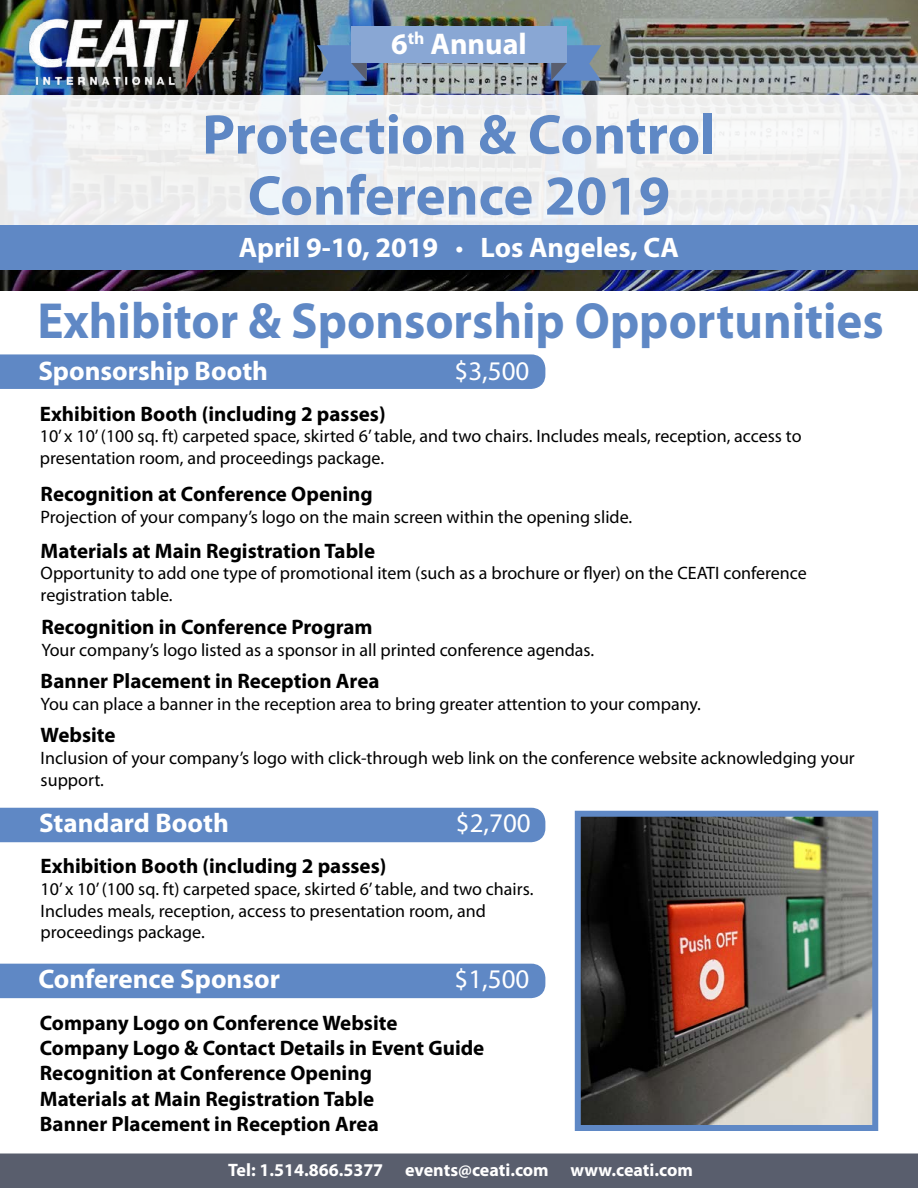
<style>
.page{position:relative;width:918px;height:1188px;background:#fff}
.page>*{position:absolute;margin:0;border:0;box-sizing:border-box;transform-origin:0 0}
.t1{font:700 56.55px/61.1px "Myriad Pro";color:#5f88c5;text-align:center}
.t2{font:700 51px "Myriad Pro";color:#5f88c5;scale:.96 1}
.t3{font:700 30px "Myriad Pro";color:#fff}
.t4{font:700 28.35px "Myriad Pro";color:#fff}
.t5{font:700 27px "Myriad Pro";color:#fff}
.t6{font:27px "Myriad Pro";color:#fff}
.t7{font:700 21px/25.2px "Myriad Pro";color:#000}
.t8{font:18px/21.6px "Myriad Pro";color:#000}
.t9{font:700 18px "Myriad Pro";color:#fff}
.s1{font-weight:400}
</style>
<div class="page">
<img style="left:0;top:0;width:918px;height:291px">
<div style="left:0;top:96px;width:918px;height:140px;background:#eff1f2"></div>
<div style="left:0;top:225px;width:918px;height:45px;background:#5f88c5"></div>
<div style="left:0;top:354px;width:545px;height:35px;background:#5f88c5"></div>
<div style="left:0;top:808px;width:545px;height:34px;background:#5f88c5"></div>
<div style="left:0;top:964px;width:545px;height:34px;background:#5f88c5"></div>
<div style="left:0;top:1154px;width:918px;height:34px;background:#595e6d"></div>
<img style="left:582px;top:818px;width:289px;height:306px">
<div style="left:575px;top:811px;width:303px;height:320px;border:6px solid #5f88c5"></div>
<img style="left:0;top:0;width:248px;height:96px">
<div style="left:351px;top:26px;width:216px;height:37px;background:#89a7d4"></div>
<svg style="left:317px;top:45px;width:50px;height:36px"></svg>
<svg style="left:551px;top:45px;width:50px;height:36px"></svg>
<h3 class="t3" style="left:391px;top:24px;width:137px">6<sup>th</sup> Annual</h3>
<h1 class="t1" style="left:202px;top:102px;width:515px">Protection &amp; Control<br>Conference 2019</h1>
<h3 class="t4" style="left:239px;top:229px;width:442px">April 9-10, 2019 <span class="s1">•</span> Los Angeles, CA</h3>
<h2 class="t2" style="left:37px;top:287px;width:883px">Exhibitor &amp; Sponsorship Opportunities</h2>
<h3 class="t5" style="left:38px;top:354px;width:231px">Sponsorship Booth</h3>
<h3 class="t6" style="left:455px;top:355px;width:76px">$3,500</h3>
<p class="t7" style="left:40px;top:401px;width:347px">Exhibition Booth (including 2 passes)</p>
<p class="t8" style="left:40px;top:425px;width:763px">10’ x 10’ (100 sq. ft) carpeted space, skirted 6’ table, and two chairs. Includes meals, reception, access to presentation room, and proceedings package.</p>
<p class="t7" style="left:41px;top:481px;width:334px">Recognition at Conference Opening</p>
<p class="t8" style="left:41px;top:506px;width:593px">Projection of your company’s logo on the main screen within the opening slide.</p>
<p class="t7" style="left:41px;top:537px;width:336px">Materials at Main Registration Table</p>
<p class="t8" style="left:41px;top:562px;width:768px">Opportunity to add one type of promotional item (such as a brochure or flyer) on the CEATI conference registration table.</p>
<p class="t7" style="left:41px;top:614px;width:333px">Recognition in Conference Program</p>
<p class="t8" style="left:41px;top:639px;width:554px">Your company’s logo listed as a sponsor in all printed conference agendas.</p>
<p class="t7" style="left:41px;top:668px;width:340px">Banner Placement in Reception Area</p>
<p class="t8" style="left:41px;top:693px;width:662px">You can place a banner in the reception area to bring greater attention to your company.</p>
<p class="t7" style="left:41px;top:722px;width:76px">Website</p>
<p class="t8" style="left:41px;top:747px;width:816px">Inclusion of your company’s logo with click-through web link on the conference website acknowledging your support.</p>
<h3 class="t5" style="left:39px;top:806px;width:191px">Standard Booth</h3>
<h3 class="t6" style="left:456px;top:807px;width:76px">$2,700</h3>
<p class="t7" style="left:41px;top:853px;width:347px">Exhibition Booth (including 2 passes)</p>
<p class="t8" style="left:41px;top:878px;width:494px">10’ x 10’ (100 sq. ft) carpeted space, skirted 6’ table, and two chairs.<br>Includes meals, reception, access to presentation room, and proceedings package.</p>
<h3 class="t5" style="left:38px;top:961px;width:243px">Conference Sponsor</h3>
<h3 class="t6" style="left:455px;top:962px;width:76px">$1,500</h3>
<p class="t7" style="left:40px;top:1010px;width:446px">Company Logo on Conference Website Company Logo &amp; Contact Details in Event Guide Recognition at Conference Opening<br>Materials at Main Registration Table<br>Banner Placement in Reception Area</p>
<p class="t9" style="left:228px;top:1159px;width:466px">Tel: 1.514.866.5377 events@ceati.com www.ceati.com</p>
</div>
